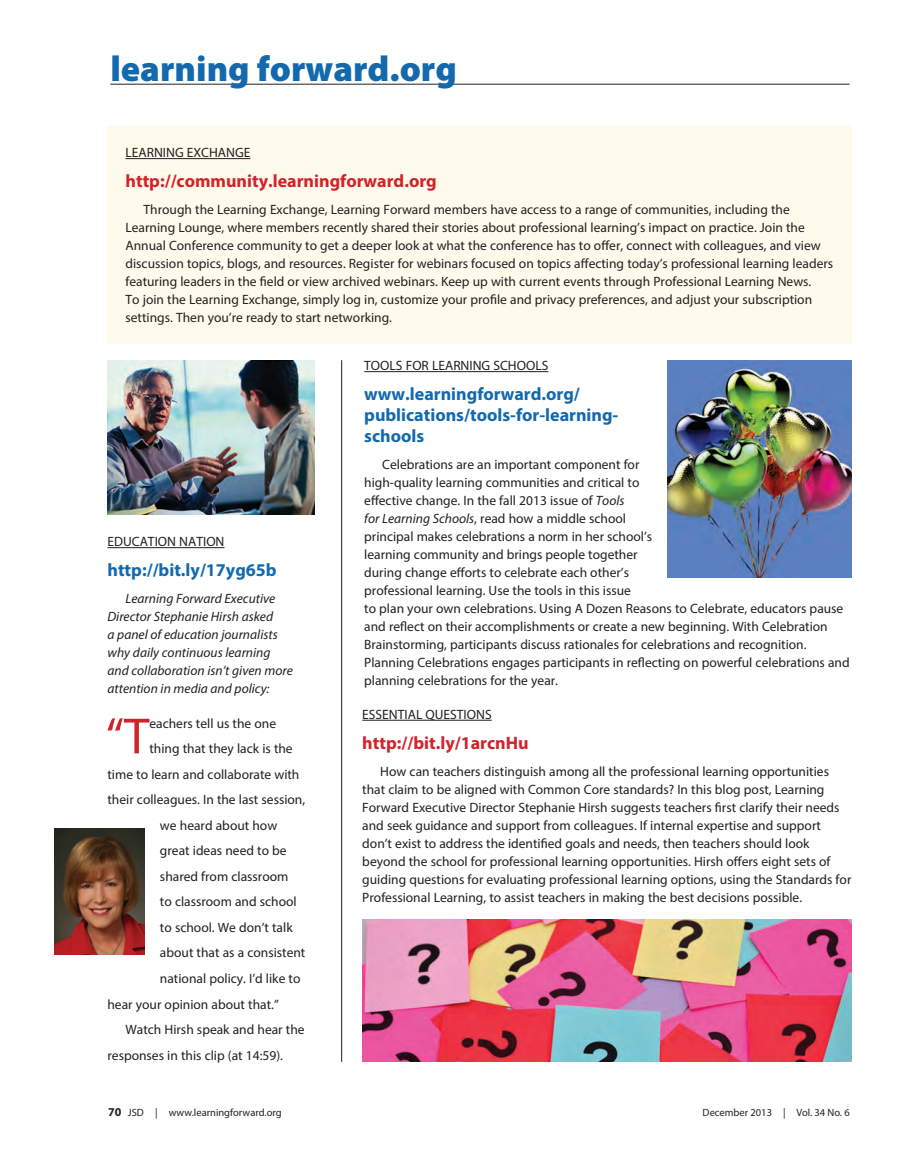
<style>
.page{position:relative;width:905px;height:1175px;background:#fff}
.page>*{position:absolute;margin:0;border:0;box-sizing:border-box;transform-origin:0 0}
.box{font:51.3px "Myriad Pro";color:#d1232a}
.t1{font:900 36px "Myriad Pro";color:#1269ad}
.box-2{font:700 18px/21px "Myriad Pro";color:#1269ad}
.box-3{font:700 18px "Myriad Pro";color:#d1232a}
.box-4{font:13.5px/18px "Myriad Pro";color:#231f20}
.box-5{font:italic 13.5px/18px "Myriad Pro";color:#231f20}
.t2{font:700 12px "Myriad Pro";color:#231f20}
.t3{font:10.5px "Myriad Pro";color:#231f20}
.s1{font-style:italic}
</style>
<div class="page">
<hr style="left:341px;top:360px;width:1px;height:701px;background:#231f20">
<hr style="left:110px;top:84px;width:739px;height:1px;background:#231f20">
<hr style="left:362px;top:720px;width:129px;height:1px;background:#231f20">
<div style="left:107px;top:126px;width:744px;height:217px;background:#fefbed"></div>
<hr style="left:125px;top:158px;width:125px;height:1px;background:#231f20">
<hr style="left:364px;top:371px;width:184px;height:1px;background:#231f20">
<img style="left:667px;top:360px;width:184px;height:217px">
<hr style="left:107px;top:547px;width:117px;height:1px;background:#231f20">
<img style="left:55px;top:828px;width:90px;height:126px">
<img style="left:107px;top:360px;width:207px;height:154px">
<img style="left:362px;top:919px;width:489px;height:142px">
<p class="t1" style="left:110px;top:44px;width:348px">learning forward.org</p>
<p class="box-4" style="left:125px;top:143px;width:126px">LEARNING EXCHANGE</p>
<p class="box-3" style="left:125px;top:169px;width:313px">http://community.learningforward.org</p>
<p class="box-4" style="left:125px;top:200px;width:709px;text-indent:18px">Through the Learning Exchange, Learning Forward members have access to a range of communities, including the Learning Lounge, where members recently shared their stories about professional learning’s impact on practice. Join the Annual Conference community to get a deeper look at what the conference has to offer, connect with colleagues, and view discussion topics, blogs, and resources. Register for webinars focused on topics affecting today’s professional learning leaders featuring leaders in the field or view archived webinars. Keep up with current events through Professional Learning News.<br>To join the Learning Exchange, simply log in, customize your profile and privacy preferences, and adjust your subscription settings. Then you’re ready to start networking.</p>
<p class="box-4" style="left:364px;top:356px;width:186px">TOOLS FOR LEARNING SCHOOLS</p>
<p class="box-2" style="left:364px;top:383px;width:256px">www.learningforward.org/ publications/tools-for-learning&shy;schools</p>
<p class="box-4" style="left:364px;top:455px;width:487px;text-indent:18px">Celebrations are an important component for<br>high-quality learning communities and critical to<br>effective change. In the fall 2013 issue of <span class="s1">Tools<br>for Learning Schools</span>, read how a middle school<br>principal makes celebrations a norm in her school’s<br>learning community and brings people together<br>during change efforts to celebrate each other’s<br>professional learning. Use the tools in this issue<br>to plan your own celebrations. Using A Dozen Reasons to Celebrate, educators pause and reflect on their accomplishments or create a new beginning. With Celebration Brainstorming, participants discuss rationales for celebrations and recognition.<br>Planning Celebrations engages participants in reflecting on powerful celebrations and planning celebrations for the year.</p>
<p class="box-4" style="left:107px;top:532px;width:118px">EDUCATION NATION</p>
<p class="box-2" style="left:107px;top:559px;width:171px">http://bit.ly/17yg65b</p>
<p class="box-5" style="left:107px;top:589px;width:187px;text-indent:18px">Learning Forward Executive<br>Director Stephanie Hirsh asked<br>a panel of education journalists why daily continuous learning and collaboration isn’t given more attention in media and policy:</p>
<p class="box" style="left:106px;top:704px;width:45px">“T</p>
<p class="box-4" style="left:149px;top:714px;width:128px">eachers tell us the one</p>
<p class="box-4" style="left:362px;top:705px;width:131px">ESSENTIAL QUESTIONS</p>
<p class="box-3" style="left:362px;top:731px;width:168px">http://bit.ly/1arcnHu</p>
<p class="box-4" style="left:362px;top:762px;width:490px;text-indent:18px">How can teachers distinguish among all the professional learning opportunities that claim to be aligned with Common Core standards? In this blog post, Learning Forward Executive Director Stephanie Hirsh suggests teachers first clarify their needs and seek guidance and support from colleagues. If internal expertise and support don’t exist to address the identified goals and needs, then teachers should look beyond the school for professional learning opportunities. Hirsh offers eight sets of guiding questions for evaluating professional learning options, using the Standards for Professional Learning, to assist teachers in making the best decisions possible.</p>
<p class="box-4" style="left:149px;top:739px;width:145px">thing that they lack is the</p>
<p class="box-4" style="left:107px;top:765px;width:193px">time to learn and collaborate with</p>
<p class="box-4" style="left:107px;top:790px;width:199px">their colleagues. In the last session,</p>
<p class="box-4" style="left:160px;top:816px;width:119px">we heard about how</p>
<p class="box-4" style="left:160px;top:841px;width:128px">great ideas need to be</p>
<p class="box-4" style="left:160px;top:867px;width:130px">shared from classroom</p>
<p class="box-4" style="left:160px;top:892px;width:138px">to classroom and school</p>
<p class="box-4" style="left:160px;top:918px;width:134px">to school. We don’t talk</p>
<p class="box-4" style="left:160px;top:943px;width:147px">about that as a consistent</p>
<p class="box-4" style="left:160px;top:969px;width:142px">national policy. I’d like to</p>
<p class="box-4" style="left:107px;top:994px;width:173px">hear your opinion about that.”</p>
<p class="box-4" style="left:107px;top:1016px;width:199px;line-height:25.5px;text-indent:18px">Watch Hirsh speak and hear the responses in this clip (at 14:59).</p>
<p class="t2" style="left:108px;top:1104px;width:15px">70</p>
<p class="t3" style="left:128px;top:1106px;width:155px">JSD | www.learningforward.org</p>
<p class="t3" style="left:702px;top:1106px;width:149px">December 2013 | Vol. 34 No. 6</p>
</div>
